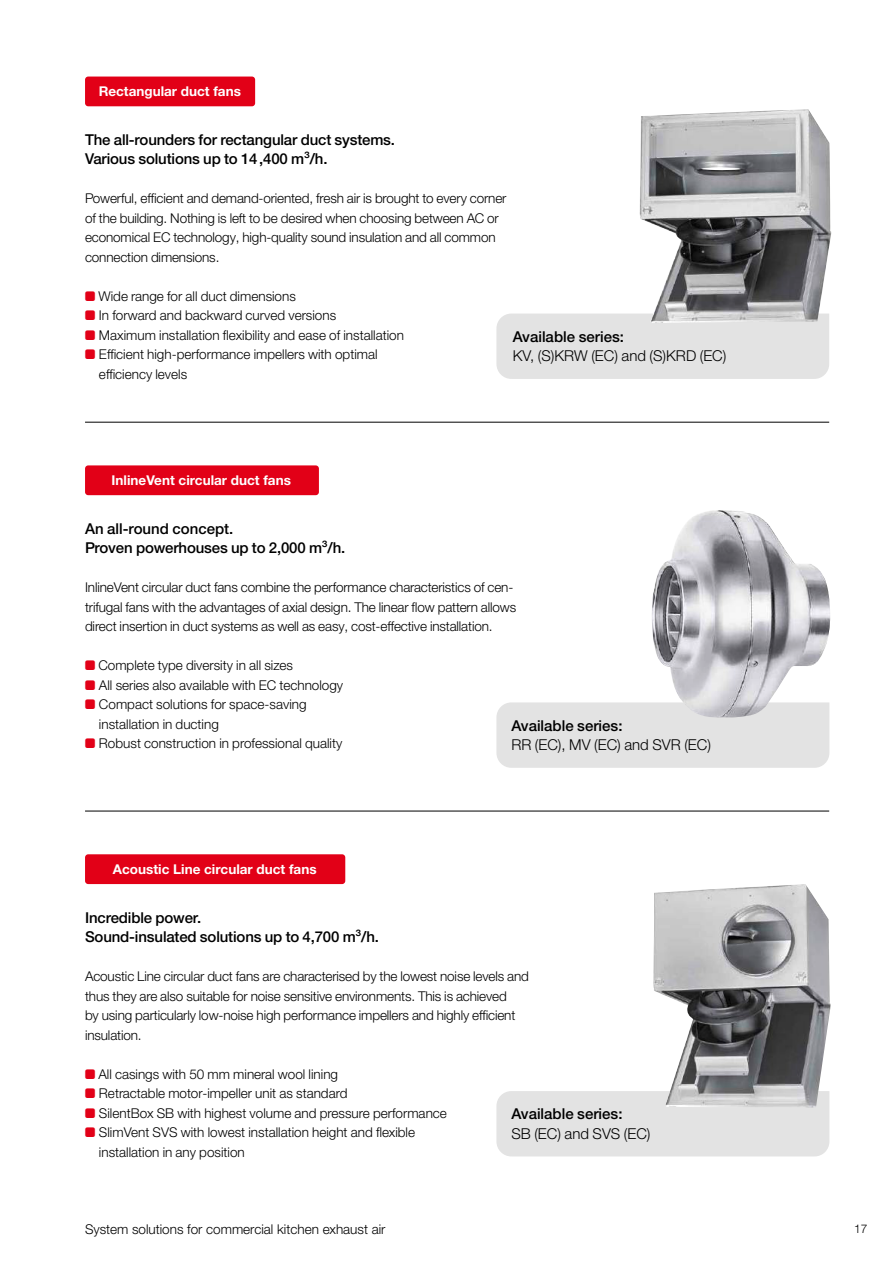
<style>
.page{position:relative;width:893px;height:1263px;background:#fff}
.page>*{position:absolute;margin:0;border:0;box-sizing:border-box;transform-origin:0 0}
.t1{font:500 15px/19.5px "Helvetica Neue LTW1 G";letter-spacing:-.01em;color:#000}
.t2{font:300 15px "Helvetica Neue LTW1 G";color:#000}
.t3{font:300 13.5px/19.5px "Helvetica Neue LTW1 G";letter-spacing:-.01em;color:#000}
.t4{font:700 13.5px "Helvetica Neue LTW1 G";color:#fff}
.t5{font:300 12px "Helvetica Neue LTW1 G";color:#000}
.s1{font-family:"Helios";font-weight:400;color:#e20017}
</style>
<div class="page">
<div style="left:496px;top:702px;width:333px;height:66px;background:#e3e3e3"></div>
<div style="left:496px;top:1091px;width:333px;height:65px;background:#e3e3e3"></div>
<div style="left:496px;top:314px;width:333px;height:65px;background:#e3e3e3"></div>
<hr style="left:85px;top:811px;width:744px;height:1px;background:#000">
<hr style="left:85px;top:422px;width:744px;height:1px;background:#000">
<div style="left:85px;top:854px;width:260px;height:30px;background:#e20017;border-radius:3px"></div>
<div style="left:85px;top:465px;width:234px;height:30px;background:#e20017;border-radius:3px"></div>
<div style="left:85px;top:77px;width:170px;height:29px;background:#e20017;border-radius:3px"></div>
<img style="left:652px;top:510px;width:178px;height:207px">
<img style="left:653px;top:884px;width:178px;height:223px">
<img style="left:639px;top:109px;width:192px;height:214px">
<p class="t4" style="left:99px;top:83px;width:144px">Rectangular duct fans</p>
<p class="t1" style="left:85px;top:130px;width:312px">The all-rounders for rectangular duct systems.<br>Various solutions up to 14,400 m³/h.</p>
<p class="t3" style="left:85px;top:189px;width:423px">Powerful, efficient and demand-oriented, fresh air is brought to every corner of the building. Nothing is left to be desired when choosing between AC or economical EC technology, high-quality sound insulation and all common connection dimensions.</p>
<p class="t3" style="left:85px;top:286px;width:212px"><span class="s1">B</span> Wide range for all duct dimensions</p>
<p class="t3" style="left:85px;top:306px;width:253px"><span class="s1">B</span> In forward and backward curved versions</p>
<p class="t3" style="left:85px;top:325px;width:320px"><span class="s1">B</span> Maximum installation flexibility and ease of installation</p>
<p class="t3" style="left:85px;top:345px;width:294px"><span class="s1">B</span> Efficient high-performance impellers with optimal</p>
<p class="t3" style="left:99px;top:364px;width:90px">efficiency levels</p>
<p class="t1" style="left:513px;top:327px;width:113px">Available series:</p>
<p class="t2" style="left:513px;top:347px;width:215px">KV, (S)KRW (EC) and (S)KRD (EC)</p>
<p class="t4" style="left:112px;top:472px;width:181px">InlineVent circular duct fans</p>
<p class="t1" style="left:85px;top:519px;width:262px">An all-round concept.<br>Proven powerhouses up to 2,000 m³/h.</p>
<p class="t3" style="left:85px;top:578px;width:433px">InlineVent circular duct fans combine the performance characteristics of cen&shy;trifugal fans with the advantages of axial design. The linear flow pattern allows direct insertion in duct systems as well as easy, cost-effective installation.</p>
<p class="t3" style="left:85px;top:656px;width:209px"><span class="s1">B</span> Complete type diversity in all sizes</p>
<p class="t3" style="left:85px;top:675px;width:260px"><span class="s1">B</span> All series also available with EC technology</p>
<p class="t3" style="left:85px;top:695px;width:223px"><span class="s1">B</span> Compact solutions for space-saving</p>
<p class="t3" style="left:99px;top:714px;width:121px">installation in ducting</p>
<p class="t3" style="left:85px;top:734px;width:259px"><span class="s1">B</span> Robust construction in professional quality</p>
<p class="t1" style="left:511px;top:716px;width:113px">Available series:</p>
<p class="t2" style="left:511px;top:736px;width:201px">RR (EC), MV (EC) and SVR (EC)</p>
<p class="t4" style="left:113px;top:861px;width:205px">Acoustic Line circular duct fans</p>
<p class="t1" style="left:85px;top:907px;width:295px">Incredible power.<br>Sound-insulated solutions up to 4,700 m³/h.</p>
<p class="t3" style="left:85px;top:966px;width:445px">Acoustic Line circular duct fans are characterised by the lowest noise levels and thus they are also suitable for noise sensitive environments. This is achieved<br>by using particularly low-noise high performance impellers and highly efficient insulation.</p>
<p class="t3" style="left:85px;top:1064px;width:255px"><span class="s1">B</span> All casings with 50 mm mineral wool lining</p>
<p class="t3" style="left:85px;top:1083px;width:264px"><span class="s1">B</span> Retractable motor-impeller unit as standard</p>
<p class="t3" style="left:85px;top:1103px;width:363px"><span class="s1">B</span> SilentBox SB with highest volume and pressure performance</p>
<p class="t3" style="left:85px;top:1122px;width:332px"><span class="s1">B</span> SlimVent SVS with lowest installation height and flexible</p>
<p class="t3" style="left:99px;top:1142px;width:147px">installation in any position</p>
<p class="t1" style="left:511px;top:1104px;width:113px">Available series:</p>
<p class="t2" style="left:511px;top:1124px;width:141px">SB (EC) and SVS (EC)</p>
<p class="t3" style="left:85px;top:1220px;width:302px">System solutions for commercial kitchen exhaust air</p>
<p class="t5" style="left:854px;top:1222px;width:15px">17</p>
</div>
